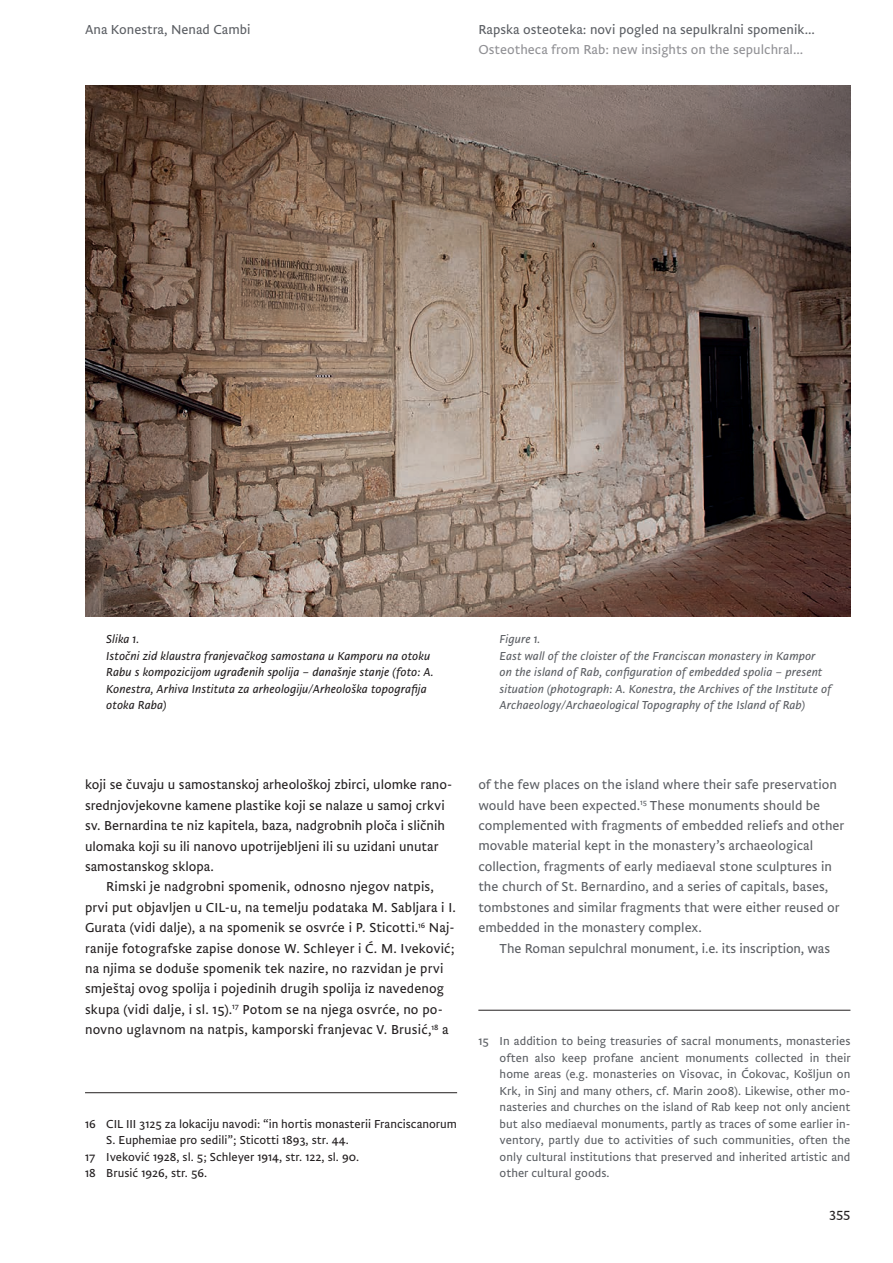
<style>
.page{position:relative;width:893px;height:1263px;background:#fff}
.page>*{position:absolute;margin:0;border:0;box-sizing:border-box;transform-origin:0 0}
.t1{font:300 13.5px/20.4px "Brioni Sans Pro";letter-spacing:.01em;color:#231f20}
.t2{font:300 13.5px/20.4px "Brioni Sans Pro";color:#5b5e63}
.t3{font:300 13.5px "Brioni Sans Pro";color:#909094}
.t4{font:300 12px/16.5px "Brioni Sans Pro";color:#5b5e63;text-align:justify}
.t5{font:italic 300 12px/16.5px "Brioni Sans Pro";color:#5b5e63}
.t6{font:italic 300 12px/16.5px "Brioni Sans Pro";color:#231f20}
.t7{font:300 12px "Brioni Sans Pro";color:#231f20}
</style>
<div class="page">
<hr style="left:85px;top:1092px;width:372px;height:1px;background:#231f20">
<hr style="left:478px;top:1010px;width:372px;height:1px;background:#231f20">
<img style="left:85px;top:85px;width:765px;height:531px">
<p class="t2" style="left:85px;top:19px;width:167px">Ana Konestra, Nenad Cambi</p>
<p class="t2" style="left:478px;top:19px;width:338px">Rapska osteoteka: novi pogled na sepulkralni spomenik...</p>
<p class="t3" style="left:478px;top:40px;width:326px">Osteotheca from Rab: new insights on the sepulchral...</p>
<p class="t6" style="left:106px;top:630px;width:329px">Slika 1.<br>Istočni zid klaustra franjevačkog samostana u Kamporu na otoku Rabu s kompozicijom ugrađenih spolija – današnje stanje (foto: A.<br>Konestra, Arhiva Instituta za arheologiju/Arheološka topografija otoka Raba)</p>
<p class="t5" style="left:500px;top:630px;width:333px">Figure 1.<br>East wall of the cloister of the Franciscan monastery in Kampor<br>on the island of Rab, configuration of embedded spolia – present situation (photograph: A. Konestra, the Archives of the Institute of Archaeology/Archaeological Topography of the Island of Rab)</p>
<p class="t1" style="left:85px;top:774px;width:369px">koji se čuvaju u samostanskoj arheološkoj zbirci, ulomke rano&shy;srednjovjekovne kamene plastike koji se nalaze u samoj crkvi sv. Bernardina te niz kapitela, baza, nadgrobnih ploča i sličnih ulomaka koji su ili nanovo upotrijebljeni ili su uzidani unutar samostanskog sklopa.</p>
<p class="t1" style="left:85px;top:876px;width:372px;text-indent:21px">Rimski je nadgrobni spomenik, odnosno njegov natpis, prvi put objavljen u CIL-u, na temelju podataka M. Sabljara i I.<br>Gurata (vidi dalje), a na spomenik se osvrće i P. Sticotti.<sup>16</sup> Naj&shy;ranije fotografske zapise donose W. Schleyer i Ć. M. Iveković; na njima se doduše spomenik tek nazire, no razvidan je prvi smještaj ovog spolija i pojedinih drugih spolija iz navedenog skupa (vidi dalje, i sl. 15).<sup>17</sup> Potom se na njega osvrće, no po&shy;novno uglavnom na natpis, kamporski franjevac V. Brusić,<sup>18</sup> a</p>
<p class="t7" style="left:85px;top:1115px;width:374px">16 CIL III 3125 za lokaciju navodi: “in hortis monasterii Franciscanorum</p>
<p class="t7" style="left:106px;top:1131px;width:244px">S. Euphemiae pro sedili”; Sticotti 1893, str. 44.</p>
<p class="t7" style="left:85px;top:1148px;width:276px">17 Iveković 1928, sl. 5; Schleyer 1914, str. 122, sl. 90.</p>
<p class="t7" style="left:85px;top:1164px;width:124px">18 Brusić 1926, str. 56.</p>
<p class="t2" style="left:478px;top:774px;width:368px">of the few places on the island where their safe preservation would have been expected.<sup>15</sup> These monuments should be complemented with fragments of embedded reliefs and other movable material kept in the monastery’s archaeological collection, fragments of early mediaeval stone sculptures in the church of St. Bernardino, and a series of capitals, bases, tombstones and similar fragments that were either reused or embedded in the monastery complex.</p>
<p class="t2" style="left:500px;top:937px;width:332px">The Roman sepulchral monument, i.e. its inscription, was</p>
<p class="t4" style="left:500px;top:1032px;width:353px;text-indent:-21px">15 In addition to being treasuries of sacral monuments, monasteries often also keep profane ancient monuments collected in their home areas (e.g. monasteries on Visovac, in Ćokovac, Košljun on Krk, in Sinj and many others, cf. Marin 2008). Likewise, other mo&shy;nasteries and churches on the island of Rab keep not only ancient but also mediaeval monuments, partly as traces of some earlier in&shy;ventory, partly due to activities of such communities, often the only cultural institutions that preserved and inherited artistic and other cultural goods.</p>
<p class="t1" style="left:829px;top:1202px;width:23px">355</p>
</div>
